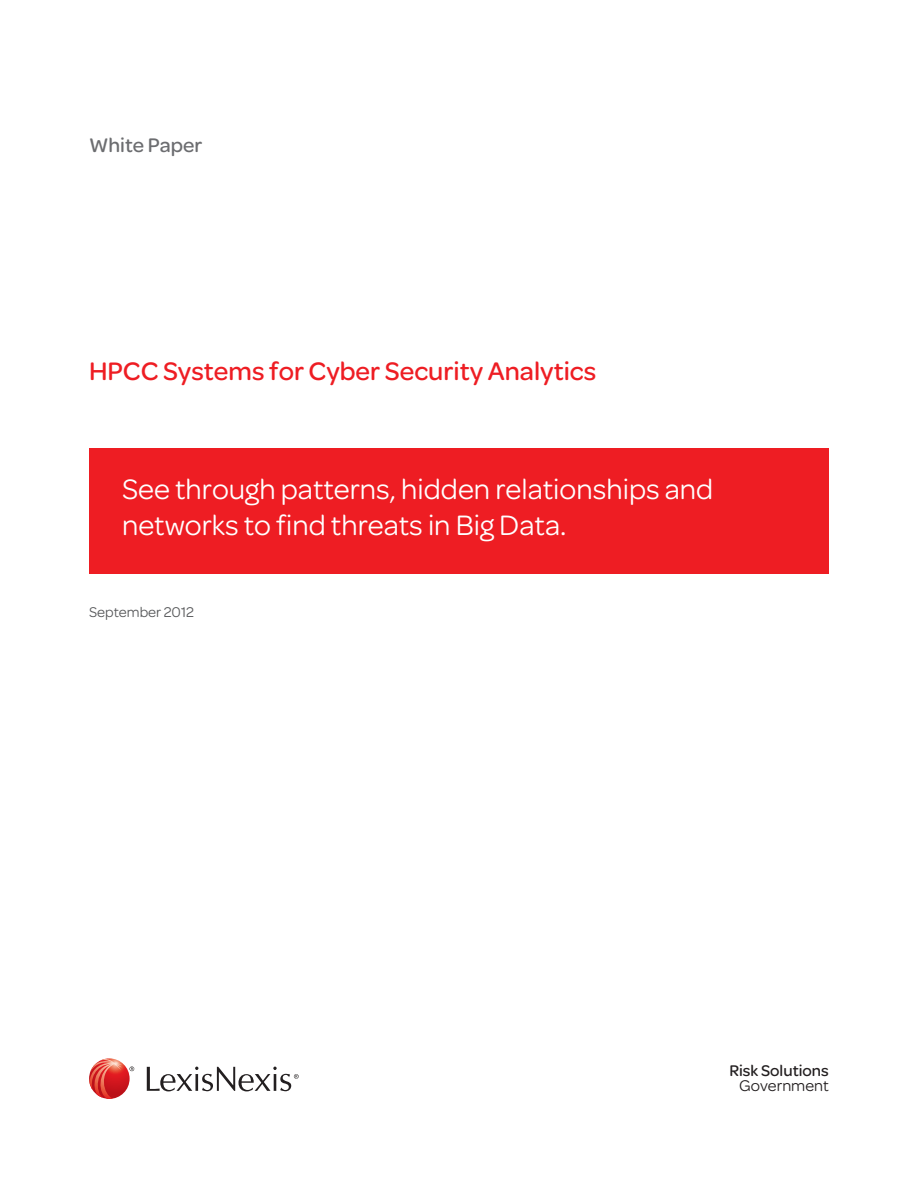
<style>
.page{position:relative;width:918px;height:1188px;background:#fff}
.page>*{position:absolute;margin:0;border:0;box-sizing:border-box;transform-origin:0 0}
.t1{font:30px/36px "Omnes";color:#fff}
.t2{font:500 27px "Omnes";color:#ee1d23}
.t3{font:500 21px "Omnes";color:#6c6d70}
.t4{font:500 16.5px "Omnes";color:#231f20}
.t5{font:16.5px "Omnes";color:#231f20}
.t6{font:15px "Omnes";color:#57585a}
</style>
<div class="page">
<svg style="left:130px;top:1066px;width:4px;height:5px"></svg>
<svg style="left:147px;top:1067px;width:152px;height:25px"></svg>
<svg style="left:89px;top:1058px;width:41px;height:41px"></svg>
<svg style="left:89px;top:1059px;width:33px;height:40px"></svg>
<div style="left:89px;top:448px;width:740px;height:126px;background:#ee1d23"></div>
<p class="t3" style="left:89px;top:133px;width:115px">White Paper</p>
<p class="t2" style="left:89px;top:355px;width:509px">HPCC Systems for Cyber Security Analytics</p>
<p class="t1" style="left:122px;top:471px;width:593px">See through patterns, hidden relationships and networks to find threats in Big Data.</p>
<p class="t6" style="left:89px;top:603px;width:106px">September 2012</p>
<p class="t4" style="left:729px;top:1061px;width:101px">Risk Solutions</p>
<p class="t5" style="left:739px;top:1076px;width:91px">Government</p>
</div>
